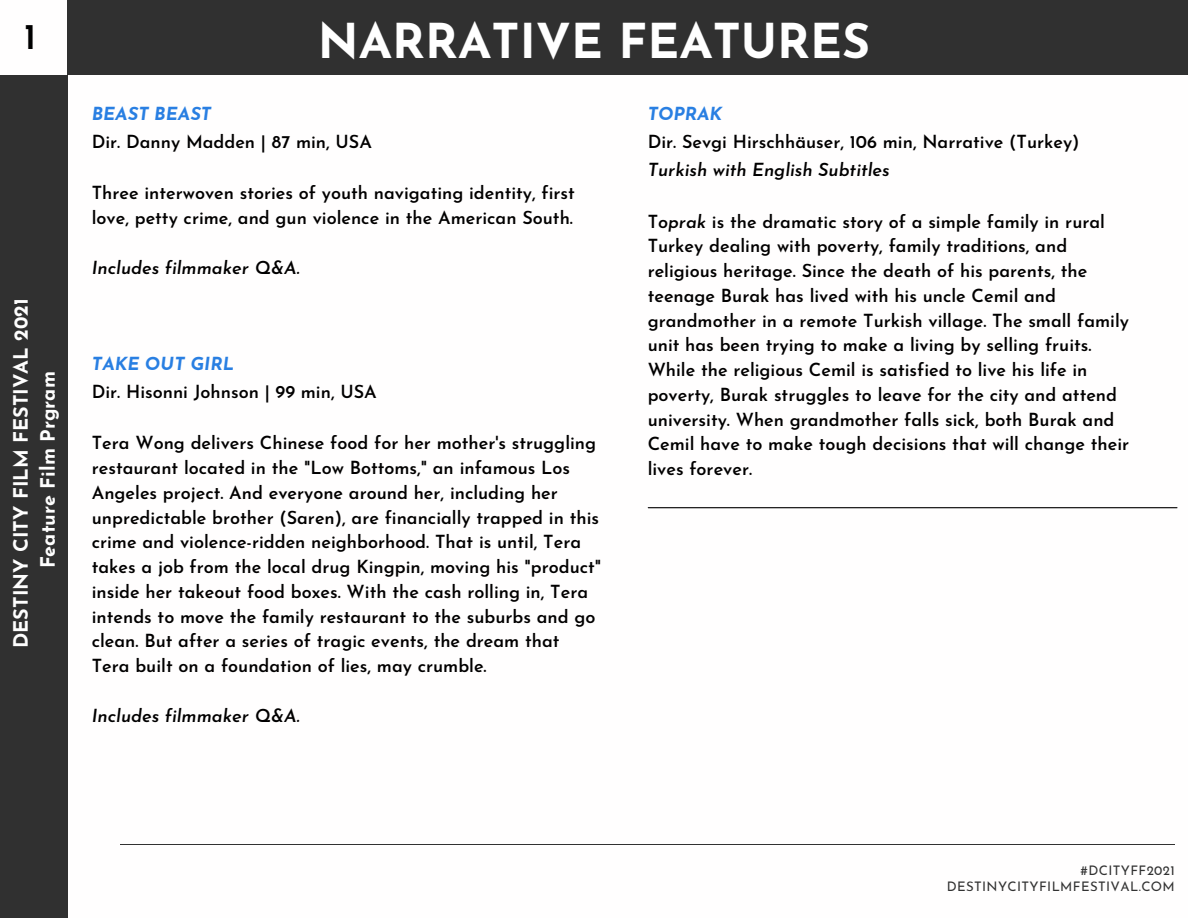
<style>
.page{position:relative;width:1188px;height:918px;background:#fff}
.page>*{position:absolute;margin:0;border:0;box-sizing:border-box;transform-origin:0 0}
.t1{font:700 48px "Josefin Sans";color:#fff}
.t2{font:600 36.3px "Josefin Sans";color:#000}
.t3{font:700 19.8px "Josefin Sans";color:#fefefe}
.t4{font:600 18px/24.8px "Josefin Sans";color:#000}
.t5{font:italic 600 18px "Josefin Sans";color:#000}
.t6{font:italic 700 18px "Josefin Sans";color:#297fe2}
.t7{font:13.2px/15.6px "Josefin Sans";letter-spacing:.03em;color:#323232;text-align:right}
.s1{font-style:italic}
</style>
<div class="page">
<hr style="left:121px;top:844px;width:1054px;height:1px;background:#323232">
<div style="left:0;top:75px;width:68px;height:843px;background:#303030"></div>
<div style="left:68px;top:0;width:1120px;height:75px;background:#303030"></div>
<hr style="left:648px;top:507px;width:529px;height:1px;background:#000">
<p class="t2" style="left:24px;top:21px;width:14px">1</p>
<p class="t3" style="left:13px;top:648px;width:351px;rotate:-90deg">DESTINY CITY FILM FESTIVAL 2021</p>
<p class="t3" style="left:40px;top:568px;width:199px;rotate:-90deg">Feature Film Prgram</p>
<p class="t1" style="left:318px;top:22px;width:554px">NARRATIVE FEATURES</p>
<p class="t6" style="left:92px;top:106px;width:121px">BEAST BEAST</p>
<p class="t4" style="left:92px;top:131px;width:282px">Dir. Danny Madden | 87 min, USA</p>
<p class="t4" style="left:92px;top:183px;width:485px">Three interwoven stories of youth navigating identity, first love, petty crime, and gun violence in the American South.</p>
<p class="t5" style="left:92px;top:260px;width:209px">Includes filmmaker Q&amp;A.</p>
<p class="t6" style="left:92px;top:356px;width:144px">TAKE OUT GIRL</p>
<p class="t4" style="left:92px;top:381px;width:287px">Dir. Hisonni Johnson | 99 min, USA</p>
<p class="t4" style="left:92px;top:433px;width:511px">Tera Wong delivers Chinese food for her mother's struggling restaurant located in the "Low Bottoms," an infamous Los Angeles project. And everyone around her, including her unpredictable brother (Saren), are financially trapped in this crime and violence-ridden neighborhood. That is until, Tera takes a job from the local drug Kingpin, moving his "product" inside her takeout food boxes. With the cash rolling in, Tera intends to move the family restaurant to the suburbs and go clean. But after a series of tragic events, the dream that Tera built on a foundation of lies, may crumble.</p>
<p class="t5" style="left:92px;top:708px;width:209px">Includes filmmaker Q&amp;A.</p>
<p class="t6" style="left:648px;top:106px;width:76px">TOPRAK</p>
<p class="t4" style="left:648px;top:131px;width:433px">Dir. Sevgi Hirschhäuser, 106 min, Narrative (Turkey)</p>
<p class="t5" style="left:648px;top:162px;width:244px">Turkish with English Subtitles</p>
<p class="t4" style="left:648px;top:211px;width:483px">T<span class="s1">oprak</span> is the dramatic story of a simple family in rural Turkey dealing with poverty, family traditions, and religious heritage. Since the death of his parents, the teenage Burak has lived with his uncle Cemil and grandmother in a remote Turkish village. The small family unit has been trying to make a living by selling fruits.<br>While the religious Cemil is satisfied to live his life in poverty, Burak struggles to leave for the city and attend university. When grandmother falls sick, both Burak and Cemil have to make tough decisions that will change their lives forever.</p>
<p class="t7" style="left:947px;top:864px;width:230px">#DCITYFF2021<br>DESTINYCITYFILMFESTIVAL.COM</p>
</div>
